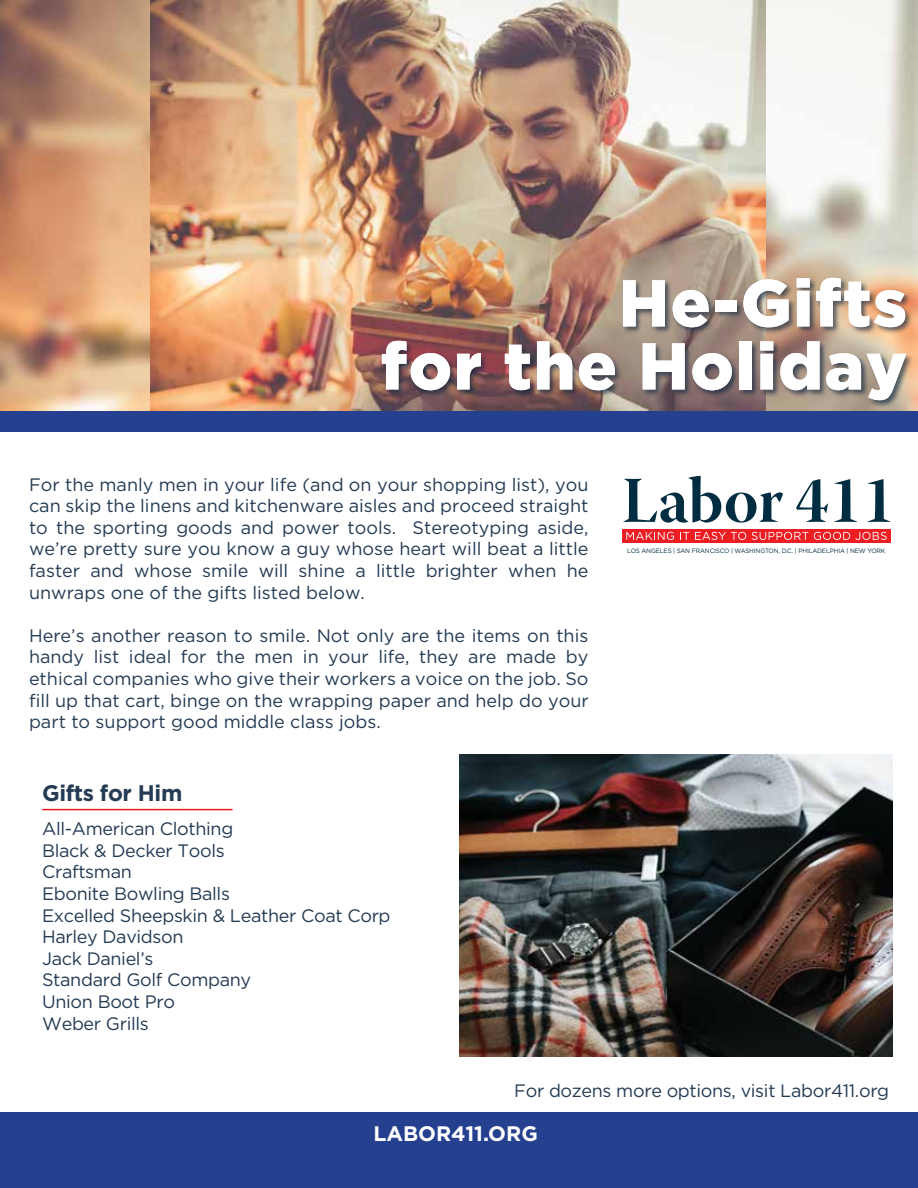
<style>
.page{position:relative;width:918px;height:1188px;background:#fff}
.page>*{position:absolute;margin:0;border:0;box-sizing:border-box;transform-origin:0 0}
.t1{font:900 66px/63px "Gotham";letter-spacing:.025em;color:#f1f1f2;text-align:right}
.t2{font:700 22.5px "Gotham";letter-spacing:-.02em;color:#243b53}
.t3{font:700 21px "Gotham";color:#fff}
.t4{font:18px/21.6px "Gotham";letter-spacing:-.02em;color:#243b53;text-align:justify}
.t5{font:6.3px "Gotham";letter-spacing:-.025em;color:#002d41}
</style>
<div class="page">
<img style="left:0;top:0;width:918px;height:411px">
<img style="left:150px;top:0;width:616px;height:411px">
<svg style="left:623px;top:476px;width:160px;height:47px"></svg>
<svg style="left:796px;top:479px;width:32px;height:43px"></svg>
<svg style="left:834px;top:479px;width:23px;height:43px"></svg>
<svg style="left:867px;top:479px;width:24px;height:43px"></svg>
<div style="left:622px;top:529px;width:268px;height:14px;background:#ed1d24"></div>
<svg style="left:626px;top:532px;width:48px;height:8px"></svg>
<svg style="left:680px;top:532px;width:9px;height:8px"></svg>
<svg style="left:695px;top:532px;width:51px;height:8px"></svg>
<svg style="left:752px;top:532px;width:56px;height:8px"></svg>
<svg style="left:814px;top:532px;width:73px;height:8px"></svg>
<div style="left:0;top:1113px;width:918px;height:75px;background:#25408f"></div>
<div style="left:0;top:411px;width:918px;height:21px;background:#25408f"></div>
<img style="left:377px;top:267px;width:541px;height:144px">
<hr style="left:42px;top:809px;width:191px;height:1px;background:#ed1d24">
<img style="left:459px;top:754px;width:434px;height:302px">
<h1 class="t1" style="left:380px;top:270px;width:528px">He-Gifts<br>for the Holiday</h1>
<p class="t4" style="left:29px;top:474px;width:561px">For the manly men in your life (and on your shopping list), you can skip the linens and kitchenware aisles and proceed straight to the sporting goods and power tools. Stereotyping aside, we’re pretty sure you know a guy whose heart will beat a little faster and whose smile will shine a little brighter when he unwraps one of the gifts listed below.</p>
<p class="t4" style="left:29px;top:625px;width:561px">Here’s another reason to smile. Not only are the items on this handy list ideal for the men in your life, they are made by ethical companies who give their workers a voice on the job. So fill up that cart, binge on the wrapping paper and help do your part to support good middle class jobs.</p>
<p class="t2" style="left:42px;top:780px;width:142px">Gifts for Him</p>
<p class="t4" style="left:42px;top:818px;width:350px;text-align:left">All-American Clothing<br>Black &amp; Decker Tools<br>Craftsman<br>Ebonite Bowling Balls<br>Excelled Sheepskin &amp; Leather Coat Corp<br>Harley Davidson<br>Jack Daniel’s<br>Standard Golf Company<br>Union Boot Pro<br>Weber Grills</p>
<p class="t5" style="left:627px;top:547px;width:260px">LOS ANGELES | SAN FRANCISCO | WASHINGTON, D.C. | PHILADELPHIA | NEW YORK</p>
<p class="t4" style="left:514px;top:1079px;width:376px">For dozens more options, visit Labor411.org</p>
<p class="t3" style="left:374px;top:1121px;width:166px">LABOR411.ORG</p>
</div>
